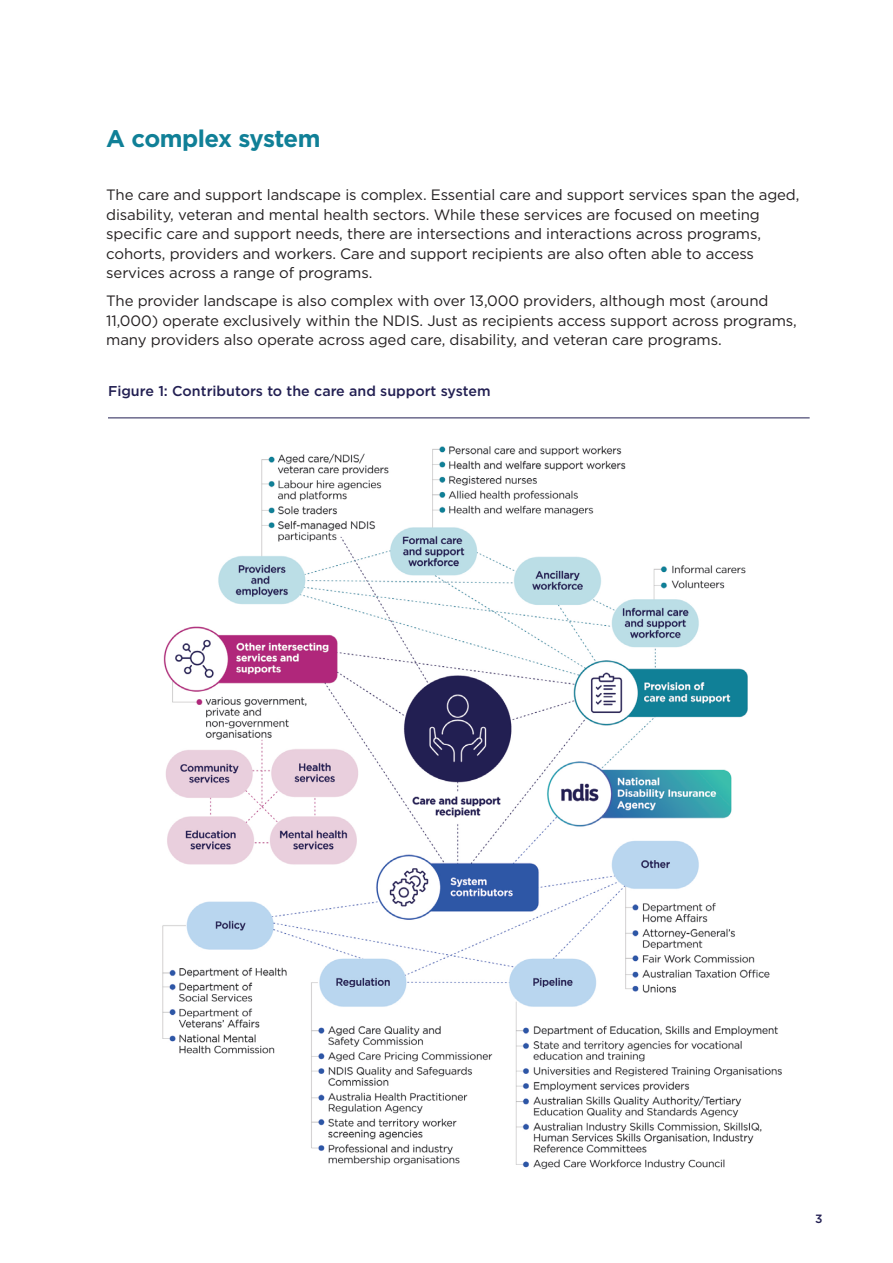
<style>
.page{position:relative;width:893px;height:1263px;background:#fff}
.page>*{position:absolute;margin:0;border:0;box-sizing:border-box;transform-origin:0 0}
.NSC_H2{font:700 24px "Gotham";letter-spacing:-.03em;color:#108097}
.NSC_Body_Copy{font:15px/19.5px "Gotham";letter-spacing:-.01em;color:#231f20}
.NSC_Figure_title_wit{font:500 14.25px "Gotham";color:#221f52}
.t1{font:500 12px "Gotham";color:#221f52}
</style>
<div class="page">
<hr style="left:0;top:0;width:1px;height:1263px;background:#221f52">
<hr style="left:108px;top:417px;width:702px;height:1px;background:#221f52">
<img style="left:162px;top:446px;width:620px;height:724px">
<h2 class="NSC_H2" style="left:106px;top:122px;width:216px">A complex system</h2>
<p class="NSC_Body_Copy" style="left:106px;top:185px;width:695px">The care and support landscape is complex. Essential care and support services span the aged, disability, veteran and mental health sectors. While these services are focused on meeting specific care and support needs, there are intersections and interactions across programs, cohorts, providers and workers. Care and support recipients are also often able to access services across a range of programs.</p>
<p class="NSC_Body_Copy" style="left:106px;top:291px;width:692px">The provider landscape is also complex with over 13,000 providers, although most (around<br>11,000) operate exclusively within the NDIS. Just as recipients access support across programs, many providers also operate across aged care, disability, and veteran care programs.</p>
<p class="NSC_Figure_title_wit" style="left:108px;top:382px;width:384px">Figure 1: Contributors to the care and support system</p>
<p class="t1" style="left:815px;top:1210px;width:9px">3</p>
</div>
